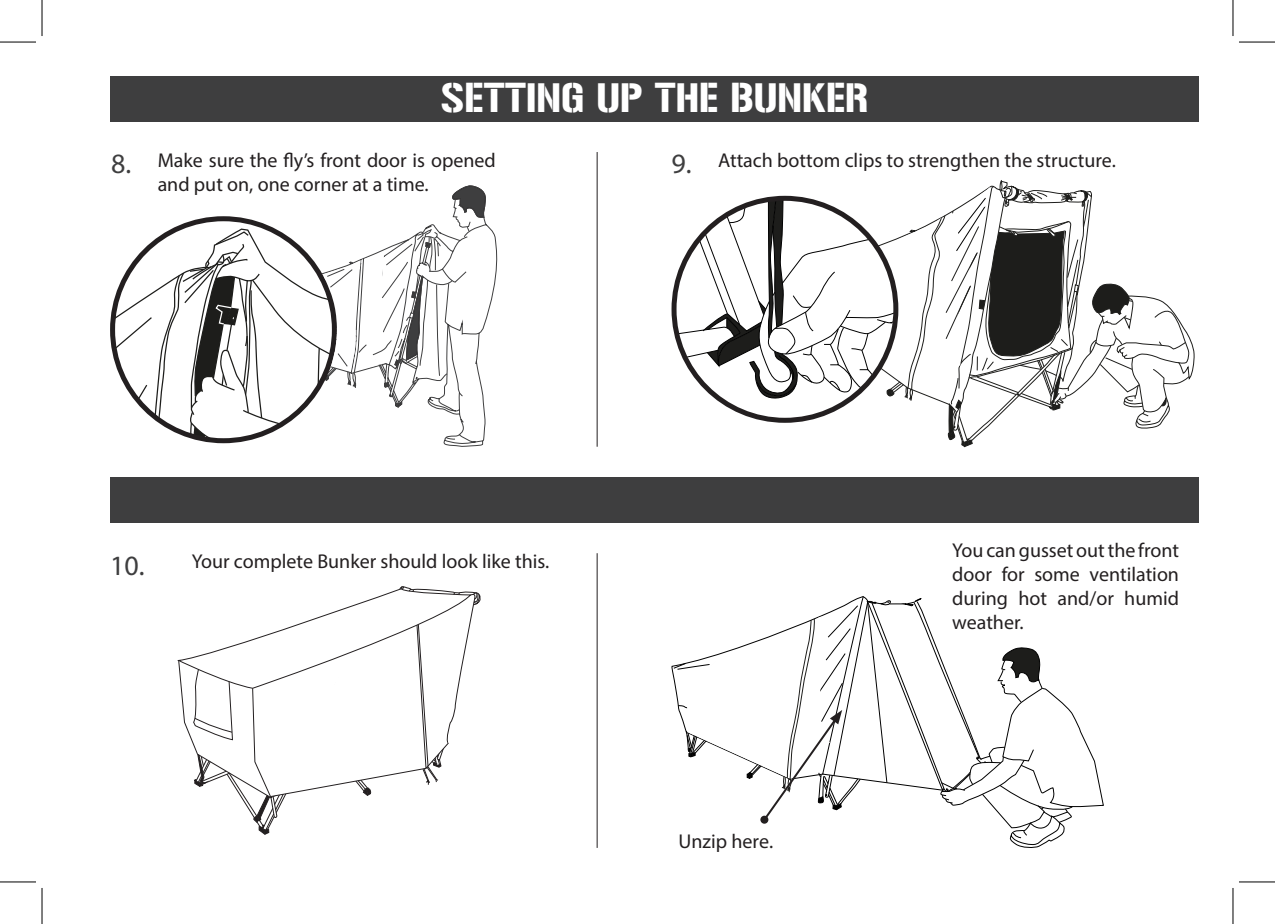
<style>
.page{position:relative;width:1275px;height:924px;background:#fff}
.page>*{position:absolute;margin:0;border:0;box-sizing:border-box;transform-origin:0 0}
.t1{font:36px "Gunplay";color:#fff}
.t2{font:28px "Myriad Pro";color:#3e3e3f}
.t3{font:20px/24px "Myriad Pro";color:#231f20}
</style>
<div class="page">
<div style="left:110px;top:76px;width:1089px;height:45px;background:#3e3e3f"></div>
<div style="left:110px;top:477px;width:1089px;height:45px;background:#3e3e3f"></div>
<svg style="left:677px;top:180px;width:517px;height:268px"></svg>
<div style="left:671px;top:196px;width:227px;height:226px;border:5px solid #231f20;border-radius:50%"></div>
<svg style="left:671px;top:596px;width:433px;height:252px"></svg>
<hr style="left:596px;top:152px;width:1px;height:294px;background:#231f20">
<hr style="left:596px;top:553px;width:1px;height:294px;background:#231f20">
<svg style="left:178px;top:586px;width:303px;height:248px"></svg>
<svg style="left:113px;top:185px;width:385px;height:262px"></svg>
<hr style="left:0;top:42px;width:36px;height:1px;background:#000">
<hr style="left:1239px;top:42px;width:36px;height:1px;background:#000">
<hr style="left:0;top:881px;width:36px;height:1px;background:#000">
<hr style="left:1239px;top:881px;width:36px;height:1px;background:#000">
<hr style="left:42px;top:0;width:1px;height:36px;background:#000">
<hr style="left:42px;top:887px;width:1px;height:36px;background:#000">
<hr style="left:1232px;top:0;width:1px;height:36px;background:#000">
<hr style="left:1232px;top:887px;width:1px;height:36px;background:#000">
<p class="t1" style="left:440px;top:77px;width:429px">SETTING UP THE BUNKER</p>
<p class="t2" style="left:111px;top:146px;width:22px">8.</p>
<p class="t3" style="left:158px;top:148px;width:340px">Make sure the fly’s front door is opened and put on, one corner at a time.</p>
<p class="t2" style="left:671px;top:146px;width:22px">9.</p>
<p class="t3" style="left:718px;top:148px;width:399px">Attach bottom clips to strengthen the structure.</p>
<p class="t2" style="left:110px;top:547px;width:36px">10.</p>
<p class="t3" style="left:192px;top:549px;width:359px">Your complete Bunker should look like this.</p>
<p class="t3" style="left:952px;top:537px;width:228px;text-align:justify">You can gusset out the front door for some ventilation during hot and/or humid weather.</p>
<p class="t3" style="left:678px;top:828px;width:96px">Unzip here.</p>
</div>
